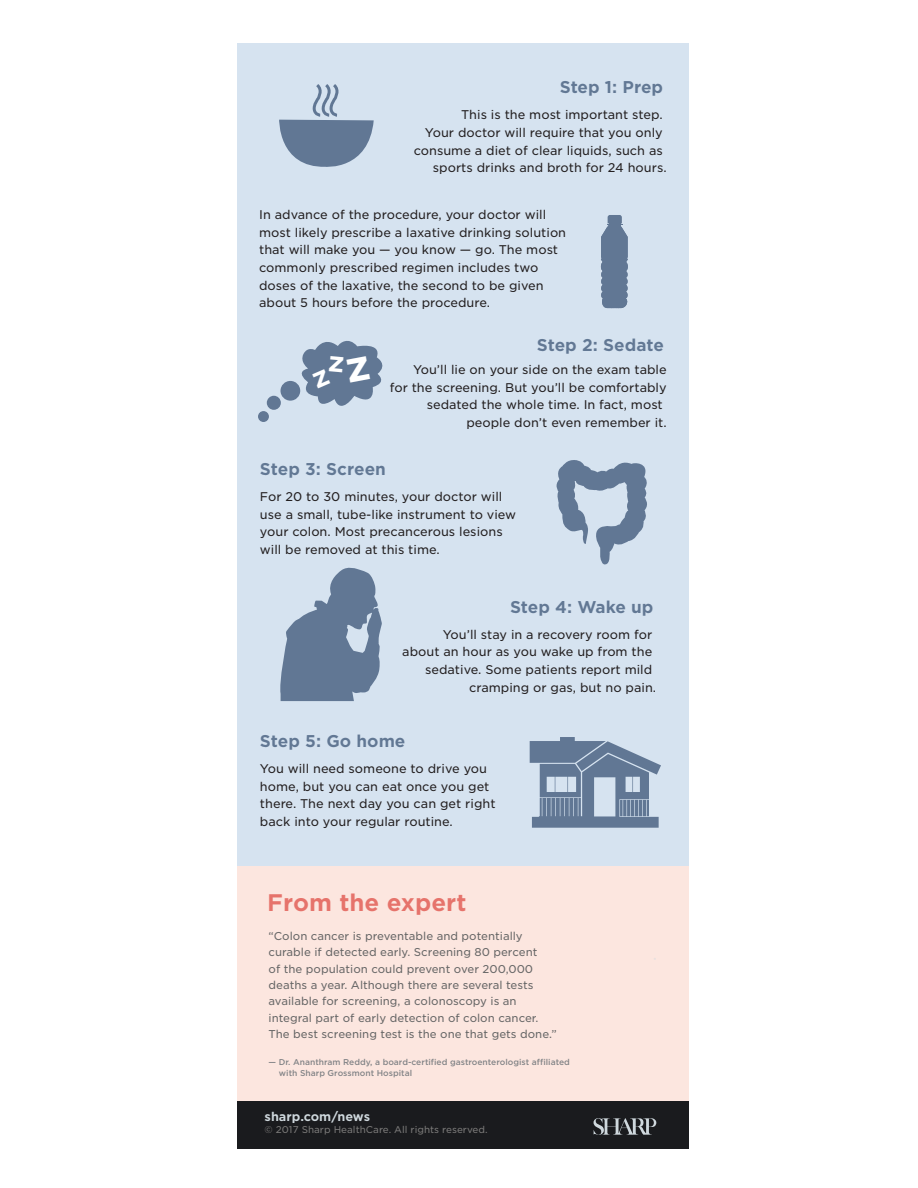
<style>
.page{position:relative;width:918px;height:1188px;background:#fff}
.page>*{position:absolute;margin:0;border:0;box-sizing:border-box;transform-origin:0 0}
.t1{font:700 23.1px "Gotham S Sm";color:#e6736b}
.t2{font:700 16.35px "Gotham S Sm";color:#627894}
.t3{font:12.15px/17.5px "Gotham S Sm";color:#231f20}
.t4{font:700 12.15px "Gotham S Sm";color:#cfd8dd}
.t5{font:10.95px/16.4px "Gotham S Sm";color:#666}
.t6{font:9.45px "Gotham S Sm";color:#7b7a79}
.t7{font:500 8.1px/11.6px "Gotham S Sm";color:#808285}
</style>
<div class="page">
<div style="left:237px;top:44px;width:451px;height:1057px;background:#d6e3f0"></div>
<div style="left:237px;top:866px;width:451px;height:256px;background:#fce6df"></div>
<svg style="left:530px;top:737px;width:131px;height:91px"></svg>
<div style="left:237px;top:1101px;width:451px;height:47px;background:#1a1b1e"></div>
<svg style="left:594px;top:1118px;width:62px;height:17px"></svg>
<div style="left:281px;top:381px;width:19px;height:20px;background:#617794;border-radius:50%"></div>
<div style="left:267px;top:396px;width:14px;height:14px;background:#617794;border-radius:50%"></div>
<div style="left:258px;top:411px;width:11px;height:11px;background:#617794;border-radius:50%"></div>
<svg style="left:556px;top:460px;width:91px;height:105px"></svg>
<svg style="left:601px;top:215px;width:27px;height:94px;background:#6f849f"></svg>
<svg style="left:279px;top:84px;width:95px;height:83px"></svg>
<svg style="left:280px;top:567px;width:102px;height:134px"></svg>
<svg style="left:294px;top:341px;width:89px;height:65px"></svg>
<h2 class="t2" style="left:560px;top:76px;width:105px">Step 1: Prep</h2>
<p class="t3" style="left:461px;top:106px;width:203px">This is the most important step.</p>
<p class="t3" style="left:425px;top:123px;width:239px">Your doctor will require that you only</p>
<p class="t3" style="left:414px;top:141px;width:251px">consume a diet of clear liquids, such as</p>
<p class="t3" style="left:433px;top:159px;width:235px">sports drinks and broth for 24 hours.</p>
<p class="t3" style="left:259px;top:206px;width:309px">In advance of the procedure, your doctor will most likely prescribe a laxative drinking solution that will make you — you know — go. The most commonly prescribed regimen includes two doses of the laxative, the second to be given about 5 hours before the procedure.</p>
<h2 class="t2" style="left:537px;top:334px;width:129px">Step 2: Sedate</h2>
<p class="t3" style="left:413px;top:361px;width:255px">You’ll lie on your side on the exam table</p>
<p class="t3" style="left:390px;top:378px;width:278px">for the screening. But you’ll be comfortably</p>
<p class="t3" style="left:427px;top:396px;width:238px">sedated the whole time. In fact, most</p>
<p class="t3" style="left:466px;top:414px;width:202px">people don’t even remember it.</p>
<h2 class="t2" style="left:260px;top:458px;width:127px">Step 3: Screen</h2>
<p class="t3" style="left:260px;top:488px;width:258px">For 20 to 30 minutes, your doctor will use a small, tube-like instrument to view your colon. Most precancerous lesions will be removed at this time.</p>
<h2 class="t2" style="left:510px;top:596px;width:145px">Step 4: Wake up</h2>
<p class="t3" style="left:443px;top:625px;width:211px">You’ll stay in a recovery room for</p>
<p class="t3" style="left:402px;top:643px;width:252px">about an hour as you wake up from the</p>
<p class="t3" style="left:425px;top:661px;width:229px">sedative. Some patients report mild</p>
<p class="t3" style="left:469px;top:678px;width:188px">cramping or gas, but no pain.</p>
<h2 class="t2" style="left:260px;top:730px;width:147px">Step 5: Go home</h2>
<p class="t3" style="left:260px;top:760px;width:237px">You will need someone to drive you home, but you can eat once you get there. The next day you can get right back into your regular routine.</p>
<h1 class="t1" style="left:267px;top:887px;width:201px">From the expert</h1>
<p class="t5" style="left:269px;top:928px;width:290px">“Colon cancer is preventable and potentially curable if detected early. Screening 80 percent<br>of the population could prevent over 200,000 deaths a year. Although there are several tests available for screening, a colonoscopy is an integral part of early detection of colon cancer.<br>The best screening test is the one that gets done.”</p>
<p class="t7" style="left:279px;top:1056px;width:293px;text-indent:-10px">— Dr. Ananthram Reddy, a board-certified gastroenterologist affiliated with Sharp Grossmont Hospital</p>
<p class="t4" style="left:265px;top:1108px;width:107px">sharp.com/news</p>
<p class="t6" style="left:265px;top:1123px;width:225px">© 2017 Sharp HealthCare. All rights reserved.</p>
</div>
